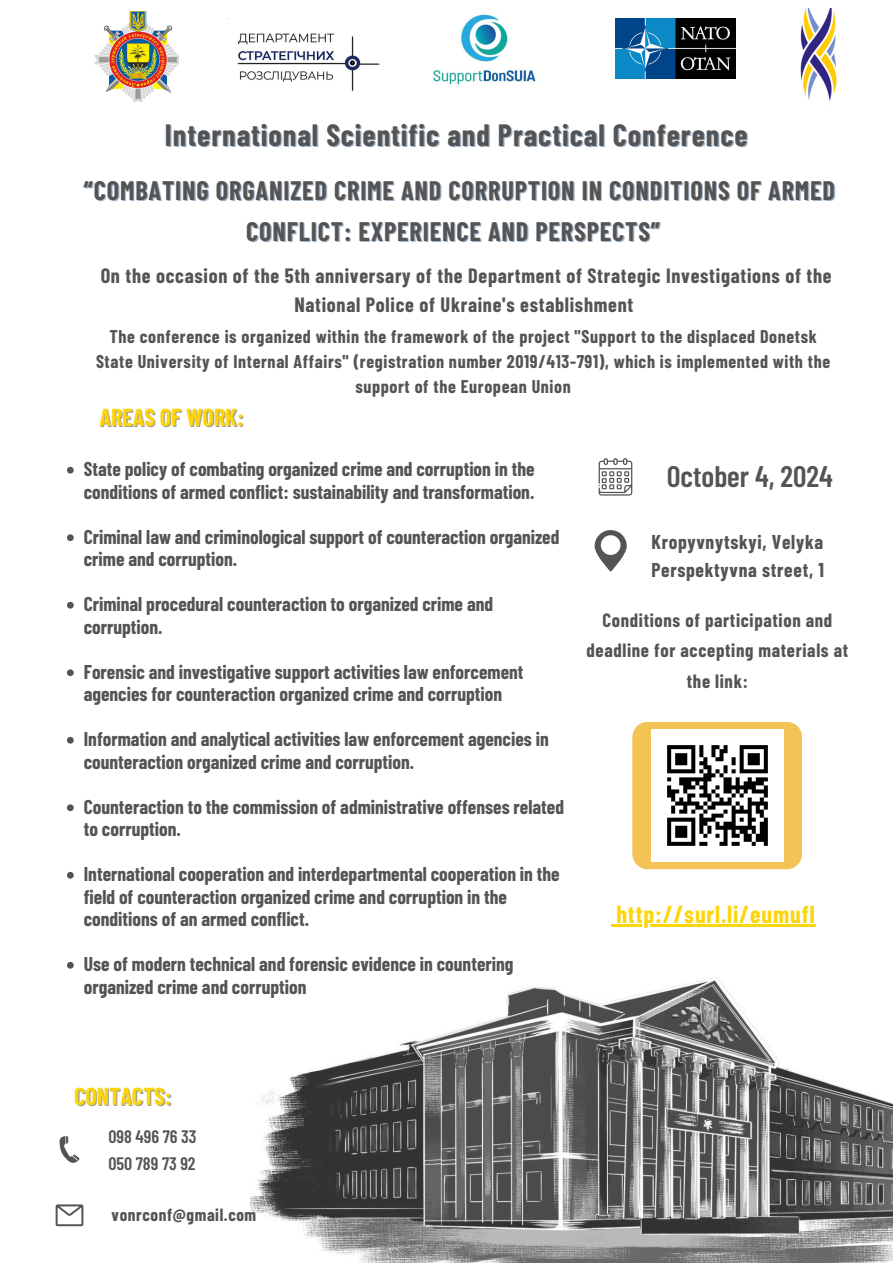
<style>
.page{position:relative;width:893px;height:1263px;background:#fff}
.page>*{position:absolute;margin:0;border:0;box-sizing:border-box;transform-origin:0 0}
.t1{font:700 30.08px "Barlow Condensed";letter-spacing:.035em;color:#545454}
.t2{font:600 29.7px "Barlow Condensed";color:#545454}
.t3{font:700 26.17px "Barlow Condensed";letter-spacing:.035em;color:#545454}
.t4{font:700 24px "Barlow Condensed";color:#fdd50b}
.t5{font:700 24px "Barlow Condensed";letter-spacing:.035em;color:#fdd50b}
.t6{font:700 20.25px/28.7px "Barlow Condensed";letter-spacing:.035em;color:#545454;text-align:center}
.t7{font:700 19.5px/22.5px "Barlow Condensed";color:#545454}
.t8{font:700 19.5px/27.6px "Barlow Condensed";letter-spacing:.035em;color:#545454}
.t9{font:700 18.83px/30.4px "Barlow Condensed";letter-spacing:.035em;color:#545454;text-align:center}
.t10{font:700 18px/25.3px "Barlow Condensed";letter-spacing:.035em;color:#545454;text-align:center}
.t11{font:600 18px "Barlow Condensed";color:#545454}
.t12{font:700 17.25px "Barlow Condensed";letter-spacing:.035em;color:#545454}
</style>
<div class="page">
<img style="left:94px;top:12px;width:84px;height:89px">
<svg style="left:598px;top:458px;width:34px;height:38px"></svg>
<svg style="left:594px;top:530px;width:32px;height:42px"></svg>
<svg style="left:59px;top:1136px;width:21px;height:27px"></svg>
<img style="left:251px;top:978px;width:642px;height:285px">
<svg style="left:632px;top:722px;width:170px;height:147px;background:#f3c763"></svg>
<img style="left:800px;top:9px;width:37px;height:92px">
<svg style="left:56px;top:1204px;width:27px;height:22px"></svg>
<img style="left:651px;top:730px;width:132px;height:131px">
<svg style="left:67px;top:467px;width:7px;height:7px"></svg>
<svg style="left:67px;top:534px;width:7px;height:7px"></svg>
<svg style="left:67px;top:602px;width:7px;height:7px"></svg>
<svg style="left:67px;top:669px;width:7px;height:7px"></svg>
<svg style="left:67px;top:737px;width:7px;height:7px"></svg>
<svg style="left:67px;top:804px;width:7px;height:7px"></svg>
<svg style="left:67px;top:872px;width:7px;height:7px"></svg>
<svg style="left:67px;top:962px;width:7px;height:7px"></svg>
<hr style="left:616px;top:925px;width:199px;height:2px;background:#fdd50b">
<img style="left:227px;top:18px;width:153px;height:74px">
<img style="left:615px;top:18px;width:120px;height:60px">
<img style="left:433px;top:14px;width:103px;height:71px">
<h1 class="t1" style="left:165px;top:116px;width:584px">International Scientific and Practical Conference</h1>
<h2 class="t3" style="left:84px;top:173px;width:753px">“COMBATING ORGANIZED CRIME AND CORRUPTION IN CONDITIONS OF ARMED</h2>
<h4 class="t3" style="left:246px;top:214px;width:415px">CONFLICT: EXPERIENCE AND PERSPECTS”</h4>
<p class="t6" style="left:101px;top:261px;width:732px">On the occasion of the 5th anniversary of the Department of Strategic Investigations of the<br>National Police of Ukraine's establishment</p>
<p class="t10" style="left:96px;top:323px;width:736px">The conference is organized within the framework of the project "Support to the displaced Donetsk<br>State University of Internal Affairs" (registration number 2019/413-791), which is implemented with the support of the European Union</p>
<h2 class="t4" style="left:99px;top:402px;width:146px">AREAS OF WORK:</h2>
<p class="t7" style="left:84px;top:457px;width:452px">State policy of combating organized crime and corruption in the conditions of armed conflict: sustainability and transformation.</p>
<p class="t7" style="left:84px;top:525px;width:477px">Criminal law and criminological support of counteraction organized crime and corruption.</p>
<p class="t7" style="left:84px;top:592px;width:411px">Criminal procedural counteraction to organized crime and corruption.</p>
<p class="t7" style="left:84px;top:660px;width:441px">Forensic and investigative support activities law enforcement agencies for counteraction organized crime and corruption</p>
<p class="t7" style="left:84px;top:727px;width:466px">Information and analytical activities law enforcement agencies in counteraction organized crime and corruption.</p>
<p class="t7" style="left:84px;top:795px;width:482px">Counteraction to the commission of administrative offenses related to corruption.</p>
<p class="t7" style="left:84px;top:862px;width:477px">International cooperation and interdepartmental cooperation in the field of counteraction organized crime and corruption in the conditions of an armed conflict.</p>
<p class="t7" style="left:84px;top:952px;width:431px">Use of modern technical and forensic evidence in countering organized crime and corruption</p>
<p class="t2" style="left:667px;top:458px;width:167px">October 4, 2024</p>
<h1 class="t8" style="left:651px;top:528px;width:174px">Kropyvnytskyi, Velyka<br>Perspektyvna street, 1</h1>
<h3 class="t9" style="left:586px;top:604px;width:263px">Conditions of participation and deadline for accepting materials at the link:</h3>
<h2 class="t5" style="left:616px;top:899px;width:200px">http://surl.li/eumufl</h2>
<p class="t4" style="left:74px;top:1080px;width:99px">CONTACTS:</p>
<p class="t11" style="left:108px;top:1125px;width:90px">098 496 76 33</p>
<h4 class="t11" style="left:108px;top:1152px;width:89px">050 789 73 92</h4>
<p class="t12" style="left:112px;top:1204px;width:146px">vonrconf@gmail.com</p>
</div>
